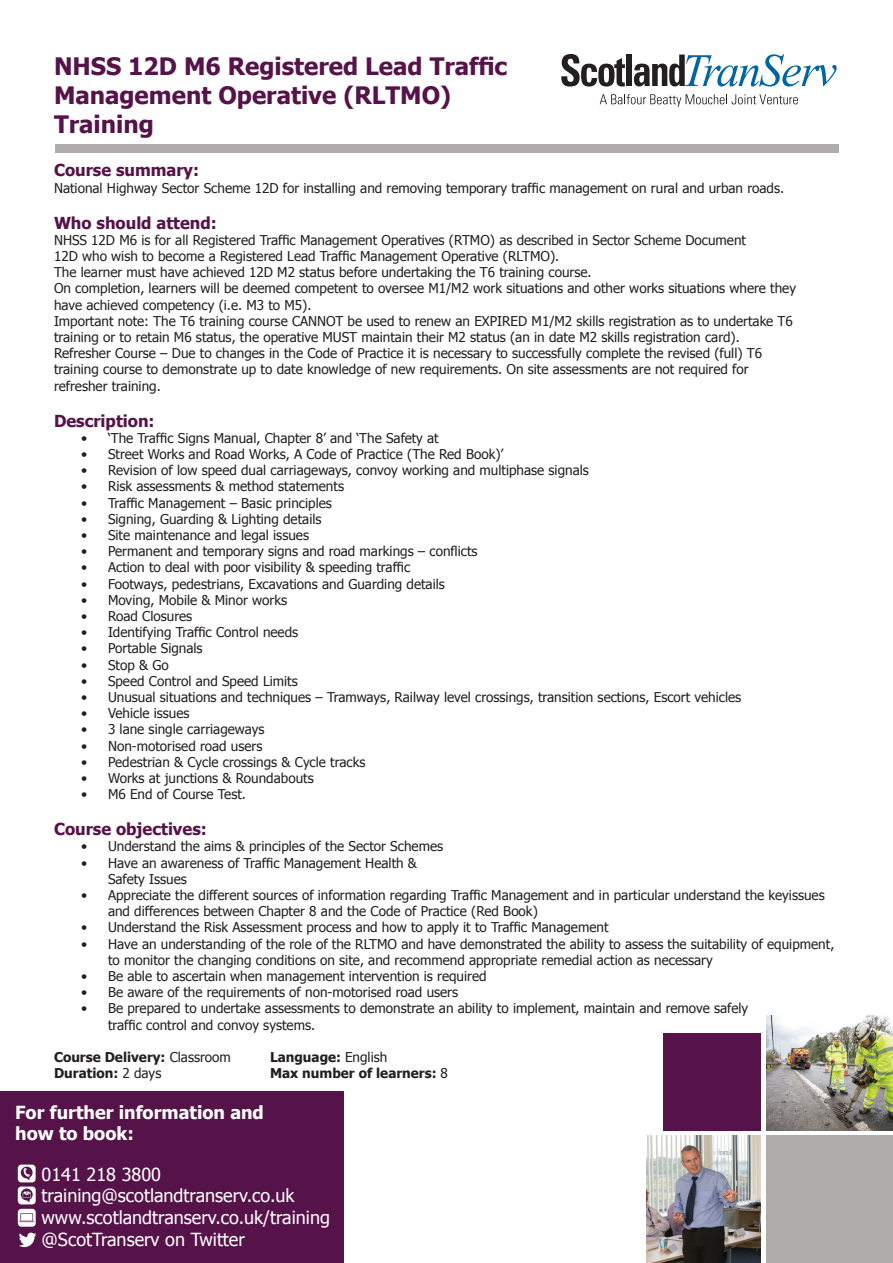
<style>
.page{position:relative;width:893px;height:1263px;background:#fff}
.page>*{position:absolute;margin:0;border:0;box-sizing:border-box;transform-origin:0 0}
.t1{font:700 24px/28.8px "Tahoma";color:#561349}
.t2{font:18px "Tahoma";color:#fff}
.t3{font:700 18px/21.6px "Tahoma";color:#fff}
.t4{font:700 16.5px "Tahoma";color:#561349}
.t5{font:13.5px/16.2px "Tahoma";color:#231f20}
.t6{font:700 13.5px "Tahoma";color:#231f20}
.s1{font-weight:400}
</style>
<div class="page">
<svg style="left:561px;top:54px;width:64px;height:33px"></svg>
<div style="left:626px;top:55px;width:6px;height:31px;background:#231f20"></div>
<svg style="left:634px;top:54px;width:203px;height:33px"></svg>
<svg style="left:600px;top:94px;width:198px;height:13px"></svg>
<img style="left:646px;top:1135px;width:114px;height:128px">
<div style="left:767px;top:1136px;width:126px;height:127px;background:#b0acab"></div>
<div style="left:663px;top:1033px;width:97px;height:97px;background:#561349"></div>
<img style="left:767px;top:1016px;width:126px;height:114px">
<div style="left:55px;top:144px;width:783px;height:8px;background:#b0acab"></div>
<div style="left:0;top:1091px;width:343px;height:172px;background:#561349"></div>
<div style="left:18px;top:1186px;width:18px;height:18px;background:#fff;border-radius:4px"></div>
<svg style="left:21px;top:1188px;width:12px;height:14px"></svg>
<div style="left:18px;top:1164px;width:18px;height:18px;background:#fff;border-radius:4px"></div>
<svg style="left:21px;top:1166px;width:12px;height:14px"></svg>
<svg style="left:19px;top:1232px;width:17px;height:15px"></svg>
<div style="left:18px;top:1209px;width:18px;height:18px;background:#fff;border-radius:4px"></div>
<svg style="left:19px;top:1213px;width:16px;height:9px"></svg>
<p class="t1" style="left:54px;top:51px;width:455px">NHSS 12D M6 Registered Lead Traffic<br>Management Operative (RLTMO)<br>Training</p>
<p class="t4" style="left:54px;top:159px;width:147px">Course summary:</p>
<p class="t5" style="left:54px;top:179px;width:732px">National Highway Sector Scheme 12D for installing and removing temporary traffic management on rural and urban roads.</p>
<p class="t4" style="left:54px;top:211px;width:164px">Who should attend:</p>
<p class="t5" style="left:54px;top:231px;width:694px">NHSS 12D M6 is for all Registered Traffic Management Operatives (RTMO) as described in Sector Scheme Document</p>
<p class="t5" style="left:54px;top:247px;width:507px">12D who wish to become a Registered Lead Traffic Management Operative (RLTMO).</p>
<p class="t5" style="left:54px;top:263px;width:539px">The learner must have achieved 12D M2 status before undertaking the T6 training course.</p>
<p class="t5" style="left:54px;top:280px;width:744px">On completion, learners will be deemed competent to oversee M1/M2 work situations and other works situations where they</p>
<p class="t5" style="left:54px;top:296px;width:259px">have achieved competency (i.e. M3 to M5).</p>
<p class="t5" style="left:54px;top:312px;width:740px">Important note: The T6 training course CANNOT be used to renew an EXPIRED M1/M2 skills registration as to undertake T6</p>
<p class="t5" style="left:54px;top:328px;width:687px">training or to retain M6 status, the operative MUST maintain their M2 status (an in date M2 skills registration card).</p>
<p class="t5" style="left:54px;top:344px;width:710px">Refresher Course – Due to changes in the Code of Practice it is necessary to successfully complete the revised (full) T6</p>
<p class="t5" style="left:54px;top:361px;width:696px">training course to demonstrate up to date knowledge of new requirements. On site assessments are not required for</p>
<p class="t5" style="left:54px;top:377px;width:108px">refresher training.</p>
<p class="t4" style="left:54px;top:409px;width:102px">Description:</p>
<p class="t5" style="left:81px;top:429px;width:359px">• ‘The Traffic Signs Manual, Chapter 8’ and ‘The Safety at</p>
<p class="t5" style="left:81px;top:445px;width:424px">• Street Works and Road Works, A Code of Practice (The Red Book)’</p>
<p class="t5" style="left:81px;top:461px;width:509px">• Revision of low speed dual carriageways, convoy working and multiphase signals</p>
<p class="t5" style="left:81px;top:478px;width:265px">• Risk assessments &amp; method statements</p>
<p class="t5" style="left:81px;top:494px;width:252px">• Traffic Management – Basic principles</p>
<p class="t5" style="left:81px;top:510px;width:242px">• Signing, Guarding &amp; Lighting details</p>
<p class="t5" style="left:81px;top:526px;width:229px">• Site maintenance and legal issues</p>
<p class="t5" style="left:81px;top:542px;width:398px">• Permanent and temporary signs and road markings – conflicts</p>
<p class="t5" style="left:81px;top:559px;width:331px">• Action to deal with poor visibility &amp; speeding traffic</p>
<p class="t5" style="left:81px;top:575px;width:365px">• Footways, pedestrians, Excavations and Guarding details</p>
<p class="t5" style="left:81px;top:591px;width:208px">• Moving, Mobile &amp; Minor works</p>
<p class="t5" style="left:81px;top:607px;width:113px">• Road Closures</p>
<p class="t5" style="left:81px;top:623px;width:219px">• Identifying Traffic Control needs</p>
<p class="t5" style="left:81px;top:640px;width:123px">• Portable Signals</p>
<p class="t5" style="left:81px;top:656px;width:89px">• Stop &amp; Go</p>
<p class="t5" style="left:81px;top:672px;width:218px">• Speed Control and Speed Limits</p>
<p class="t5" style="left:81px;top:688px;width:662px">• Unusual situations and techniques – Tramways, Railway level crossings, transition sections, Escort vehicles</p>
<p class="t5" style="left:81px;top:704px;width:110px">• Vehicle issues</p>
<p class="t5" style="left:81px;top:721px;width:185px">• 3 lane single carriageways</p>
<p class="t5" style="left:81px;top:737px;width:183px">• Non-motorised road users</p>
<p class="t5" style="left:81px;top:753px;width:286px">• Pedestrian &amp; Cycle crossings &amp; Cycle tracks</p>
<p class="t5" style="left:81px;top:769px;width:234px">• Works at junctions &amp; Roundabouts</p>
<p class="t5" style="left:81px;top:785px;width:167px">• M6 End of Course Test.</p>
<p class="t4" style="left:54px;top:818px;width:154px">Course objectives:</p>
<p class="t5" style="left:81px;top:838px;width:364px">• Understand the aims &amp; principles of the Sector Schemes</p>
<p class="t5" style="left:81px;top:854px;width:338px">• Have an awareness of Traffic Management Health &amp;</p>
<p class="t5" style="left:108px;top:870px;width:80px">Safety Issues</p>
<p class="t5" style="left:108px;top:886px;width:718px;text-indent:-27px">• Appreciate the different sources of information regarding Traffic Management and in particular understand the keyissues and differences between Chapter 8 and the Code of Practice (Red Book)</p>
<p class="t5" style="left:81px;top:919px;width:529px">• Understand the Risk Assessment process and how to apply it to Traffic Management</p>
<p class="t5" style="left:108px;top:935px;width:728px;text-indent:-27px">• Have an understanding of the role of the RLTMO and have demonstrated the ability to assess the suitability of equipment, to monitor the changing conditions on site, and recommend appropriate remedial action as necessary</p>
<p class="t5" style="left:81px;top:967px;width:407px">• Be able to ascertain when management intervention is required</p>
<p class="t5" style="left:81px;top:983px;width:379px">• Be aware of the requirements of non-motorised road users</p>
<p class="t5" style="left:81px;top:1000px;width:669px">• Be prepared to undertake assessments to demonstrate an ability to implement, maintain and remove safely</p>
<p class="t5" style="left:108px;top:1016px;width:209px">traffic control and convoy systems.</p>
<p class="t6" style="left:54px;top:1048px;width:178px">Course Delivery: <span class="s1">Classroom</span></p>
<p class="t6" style="left:270px;top:1048px;width:119px">Language: <span class="s1">English</span></p>
<p class="t6" style="left:54px;top:1064px;width:109px">Duration: <span class="s1">2 days</span></p>
<p class="t6" style="left:270px;top:1064px;width:179px">Max number of learners: <span class="s1">8</span></p>
<p class="t3" style="left:15px;top:1100px;width:250px">For further information and how to book:</p>
<p class="t2" style="left:42px;top:1162px;width:121px">0141 218 3800</p>
<p class="t2" style="left:42px;top:1184px;width:254px">training@scotlandtranserv.co.uk</p>
<p class="t2" style="left:42px;top:1205px;width:290px">www.scotlandtranserv.co.uk/training</p>
<p class="t2" style="left:42px;top:1227px;width:205px">@ScotTranserv on Twitter</p>
</div>
